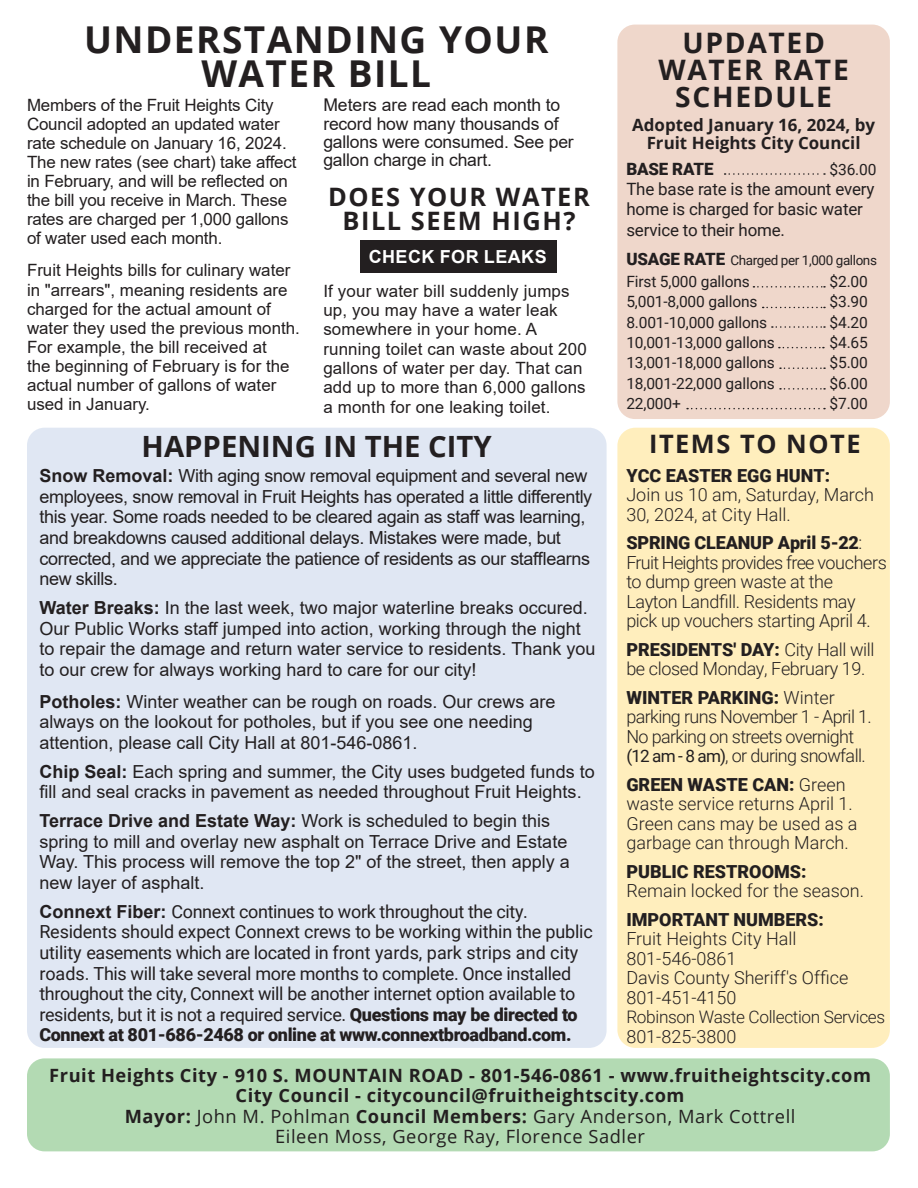
<style>
.page{position:relative;width:918px;height:1188px;background:#fff}
.page>*{position:absolute;margin:0;border:0;box-sizing:border-box;transform-origin:0 0}
.Page_Header_-_Black{font:700 37.05px/33.9px "Open Sans";letter-spacing:.04em;color:#231f20;text-align:center}
.Page_Header_-_Black-2{font:700 29.25px "Open Sans";color:#231f20}
.Page_Header_Subtext{font:700 28.2px/26.8px "Open Sans";letter-spacing:.06em;color:#231f20;text-align:center}
.Page_Header_Subtext-2{font:700 25.35px/24px "Open Sans";letter-spacing:.06em;color:#231f20;text-align:center}
.Top_Right_Address{font:700 18.3px/20.4px "Open Sans";letter-spacing:.03em;color:#231f20;text-align:center}
.Top_Right_Address-2{font:18.3px/20.4px "Open Sans";letter-spacing:.03em;color:#231f20;text-align:center}
.Page_Header_Subtext-3{font:18px/20.9px "Arial";color:#231f20}
.Page_Header_Subtext-4{font:18px/20.5px "Roboto";letter-spacing:-.02em;color:#231f20}
.Page_Header_Subtext-5{font:18px/20.7px "Arial";letter-spacing:-.02em;color:#231f20}
.Page_Header_Subtext-6{font:300 18px/19.5px "Roboto";color:#231f20}
.Page_Header_Subtext-7{font:300 18px/19.5px "Roboto";letter-spacing:-.02em;color:#231f20}
.Page_Header_Subtext-8{font:700 18px "Arial";letter-spacing:.025em;color:#fff}
.Page_Header_Subtext-9{font:17.55px/18.5px "Arial";letter-spacing:-.01em;color:#231f20}
.Page_Header_Subtext-10{font:300 17.25px "Roboto";letter-spacing:-.02em;color:#231f20}
.Page_Header_Subtext-11{font:16.95px/19px "Arial";color:#231f20}
.Page_Header_Subtext-12{font:16.95px/20.2px "Roboto";letter-spacing:-.01em;color:#231f20}
.Page_Header_Subtext-13{font:700 16.95px/18.3px "Open Sans";color:#231f20;text-align:center}
.Page_Header_Subtext-14{font:900 16.95px "Roboto";letter-spacing:-.01em;color:#231f20}
.Page_Header_Subtext-15{font:15.45px "Roboto";letter-spacing:-.01em;color:#231f20}
.Page_Header_Subtext-16{font:13.5px "Roboto";letter-spacing:-.03em;color:#231f20}
.s1{font-weight:700}
.s2{font-family:"Arial";font-weight:700}
.s3{font-weight:900}
.s4{font-weight:400;font-size:17.1px}
</style>
<div class="page">
<div style="left:360px;top:240px;width:197px;height:33px;background:#231f20"></div>
<div style="left:617px;top:428px;width:273px;height:620px;background:#ffeebd;border-radius:18px"></div>
<div style="left:27px;top:1058px;width:863px;height:93px;background:#b3dab3;border-radius:18px"></div>
<div style="left:27px;top:428px;width:580px;height:620px;background:#e0e7f3;border-radius:18px"></div>
<div style="left:617px;top:25px;width:273px;height:394px;background:#efd7cb;border-radius:18px"></div>
<svg style="left:725px;top:173px;width:100px;height:2px"></svg>
<svg style="left:753px;top:286px;width:72px;height:2px"></svg>
<svg style="left:763px;top:307px;width:62px;height:1px"></svg>
<svg style="left:772px;top:326px;width:53px;height:2px"></svg>
<svg style="left:779px;top:347px;width:45px;height:1px"></svg>
<svg style="left:780px;top:367px;width:45px;height:2px"></svg>
<svg style="left:780px;top:388px;width:45px;height:2px"></svg>
<svg style="left:687px;top:408px;width:138px;height:1px"></svg>
<p class="Page_Header_-_Black" style="left:84px;top:22px;width:466px">UNDERSTANDING YOUR<br>WATER BILL</p>
<p class="Page_Header_Subtext-11" style="left:27px;top:95px;width:271px">Members of the Fruit Heights City Council adopted an updated water rate schedule on January 16, 2024.<br>The new rates (see chart) take affect in February, and will be reflected on the bill you receive in March. These rates are charged per 1,000 gallons of water used each month.</p>
<p class="Page_Header_Subtext-11" style="left:27px;top:261px;width:274px">Fruit Heights bills for culinary water in "arrears", meaning residents are charged for the actual amount of water they used the previous month.<br>For example, the bill received at<br>the beginning of February is for the actual number of gallons of water used in January.</p>
<p class="Page_Header_Subtext-9" style="left:323px;top:96px;width:252px">Meters are read each month to record how many thousands of gallons were consumed. See per gallon charge in chart.</p>
<p class="Page_Header_Subtext-2" style="left:328px;top:184px;width:263px">DOES YOUR WATER<br>BILL SEEM HIGH?</p>
<p class="Page_Header_Subtext-8" style="left:369px;top:244px;width:180px">CHECK FOR LEAKS</p>
<p class="Page_Header_Subtext-11" style="left:323px;top:281px;width:265px">If your water bill suddenly jumps up, you may have a water leak somewhere in your home. A running toilet can waste about 200 gallons of water per day. That can add up to more than 6,000 gallons a month for one leaking toilet.</p>
<p class="Page_Header_Subtext" style="left:658px;top:29px;width:192px">UPDATED<br>WATER RATE</p>
<p class="Page_Header_Subtext" style="left:675px;top:82px;width:158px">SCHEDULE</p>
<p class="Page_Header_Subtext-13" style="left:632px;top:115px;width:245px">Adopted January 16, 2024, by<br>Fruit Heights City Council</p>
<p class="Page_Header_Subtext-14" style="left:626px;top:157px;width:89px">BASE RATE</p>
<p class="Page_Header_Subtext-15" style="left:830px;top:158px;width:48px">$36.00</p>
<p class="Page_Header_Subtext-12" style="left:626px;top:178px;width:250px">The base rate is the amount every home is charged for basic water service to their home.</p>
<p class="Page_Header_Subtext-14" style="left:626px;top:247px;width:100px">USAGE RATE</p>
<p class="Page_Header_Subtext-15" style="left:626px;top:271px;width:125px">First 5,000 gallons</p>
<p class="Page_Header_Subtext-15" style="left:830px;top:271px;width:40px">$2.00</p>
<p class="Page_Header_Subtext-15" style="left:626px;top:291px;width:133px">5,001-8,000 gallons</p>
<p class="Page_Header_Subtext-15" style="left:830px;top:291px;width:40px">$3.90</p>
<p class="Page_Header_Subtext-15" style="left:626px;top:311px;width:142px">8.001-10,000 gallons</p>
<p class="Page_Header_Subtext-15" style="left:830px;top:311px;width:40px">$4.20</p>
<p class="Page_Header_Subtext-15" style="left:626px;top:332px;width:150px">10,001-13,000 gallons</p>
<p class="Page_Header_Subtext-15" style="left:830px;top:332px;width:40px">$4.65</p>
<p class="Page_Header_Subtext-15" style="left:626px;top:352px;width:150px">13,001-18,000 gallons</p>
<p class="Page_Header_Subtext-15" style="left:830px;top:352px;width:40px">$5.00</p>
<p class="Page_Header_Subtext-15" style="left:626px;top:372px;width:150px">18,001-22,000 gallons</p>
<p class="Page_Header_Subtext-15" style="left:830px;top:372px;width:40px">$6.00</p>
<p class="Page_Header_Subtext-15" style="left:626px;top:393px;width:56px">22,000+</p>
<p class="Page_Header_Subtext-15" style="left:830px;top:393px;width:40px">$7.00</p>
<p class="Page_Header_Subtext-16" style="left:730px;top:251px;width:148px">Charged per 1,000 gallons</p>
<p class="Page_Header_-_Black-2" style="left:142px;top:426px;width:352px">HAPPENING IN THE CITY</p>
<p class="Page_Header_Subtext-2" style="left:649px;top:431px;width:213px">ITEMS TO NOTE</p>
<p class="Page_Header_Subtext-5" style="left:39px;top:465px;width:554px"><span class="s1">Snow Removal:</span> With aging snow removal equipment and several new employees, snow removal in Fruit Heights has operated a little differently this year. Some roads needed to be cleared again as staff was learning, and breakdowns caused additional delays. Mistakes were made, but corrected, and we appreciate the patience of residents as our stafflearns new skills.</p>
<p class="Page_Header_Subtext-3" style="left:39px;top:597px;width:557px"><span class="s1">Water Breaks:</span> In the last week, two major waterline breaks occured.<br>Our Public Works staff jumped into action, working through the night to repair the damage and return water service to residents. Thank you to our crew for always working hard to care for our city!</p>
<p class="Page_Header_Subtext-3" style="left:39px;top:691px;width:518px"><span class="s1">Potholes:</span> Winter weather can be rough on roads. Our crews are always on the lookout for potholes, but if you see one needing attention, please call City Hall at 801-546-0861.</p>
<p class="Page_Header_Subtext-3" style="left:39px;top:761px;width:557px"><span class="s1">Chip Seal:</span> Each spring and summer, the City uses budgeted funds to fill and seal cracks in pavement as needed throughout Fruit Heights.</p>
<p class="Page_Header_Subtext-3" style="left:39px;top:810px;width:532px"><span class="s1">Terrace Drive and Estate Way:</span> Work is scheduled to begin this spring to mill and overlay new asphalt on Terrace Drive and Estate Way. This process will remove the top 2" of the street, then apply a new layer of asphalt.</p>
<p class="Page_Header_Subtext-4" style="left:39px;top:901px;width:555px"><span class="s2">Connext Fiber:</span> Connext continues to work throughout the city.<br>Residents should expect Connext crews to be working within the public utility easements which are located in front yards, park strips and city roads. This will take several more months to complete. Once installed throughout the city, Connext will be another internet option available to residents, but it is not a required service. <span class="s3">Questions may be directed to Connext at 801-686-2468 or online at www.connextbroadband.com.</span></p>
<p class="Page_Header_Subtext-6" style="left:626px;top:465px;width:249px"><span class="s3">YCC EASTER EGG HUNT:<br></span>Join us 10 am, Saturday, March<br>30, 2024, at City Hall.</p>
<p class="Page_Header_Subtext-7" style="left:626px;top:532px;width:262px"><span class="s3">SPRING CLEANUP April 5-22</span>:<br>Fruit Heights provides free vouchers to dump green waste at the<br>Layton Landfill. Residents may pick up vouchers starting April 4.</p>
<p class="Page_Header_Subtext-7" style="left:626px;top:639px;width:250px"><span class="s3">PRESIDENTS' DAY:</span> City Hall will be closed Monday, February 19.</p>
<p class="Page_Header_Subtext-7" style="left:626px;top:687px;width:247px"><span class="s3">WINTER PARKING:</span> Winter parking runs November 1 - April 1.<br>No parking on streets overnight <span class="s4">(12 am - 8 am)</span>, or during snowfall.</p>
<p class="Page_Header_Subtext-6" style="left:626px;top:774px;width:233px"><span class="s3">GREEN WASTE CAN:</span> Green waste service returns April 1.<br>Green cans may be used as a garbage can through March.</p>
<p class="Page_Header_Subtext-6" style="left:626px;top:861px;width:239px"><span class="s3">PUBLIC RESTROOMS:<br></span>Remain locked for the season.</p>
<p class="Page_Header_Subtext-6" style="left:626px;top:909px;width:199px"><span class="s3">IMPORTANT NUMBERS:<br></span>Fruit Heights City Hall</p>
<p class="Page_Header_Subtext-6" style="left:626px;top:948px;width:223px">801-546-0861<br>Davis County Sheriff's Office</p>
<p class="Page_Header_Subtext-6" style="left:626px;top:987px;width:112px">801-451-4150</p>
<p class="Page_Header_Subtext-10" style="left:626px;top:1005px;width:260px">Robinson Waste Collection Services</p>
<p class="Page_Header_Subtext-6" style="left:626px;top:1026px;width:112px">801-825-3800</p>
<p class="Top_Right_Address" style="left:49px;top:1064px;width:823px">Fruit Heights City - 910 S. MOUNTAIN ROAD - 801-546-0861 - www.fruitheightscity.com<br>City Council - citycouncil@fruitheightscity.com</p>
<p class="Top_Right_Address-2" style="left:125px;top:1105px;width:672px"><span class="s1">Mayor:</span> John M. Pohlman <span class="s1">Council Members:</span> Gary Anderson, Mark Cottrell<br>Eileen Moss, George Ray, Florence Sadler</p>
</div>
